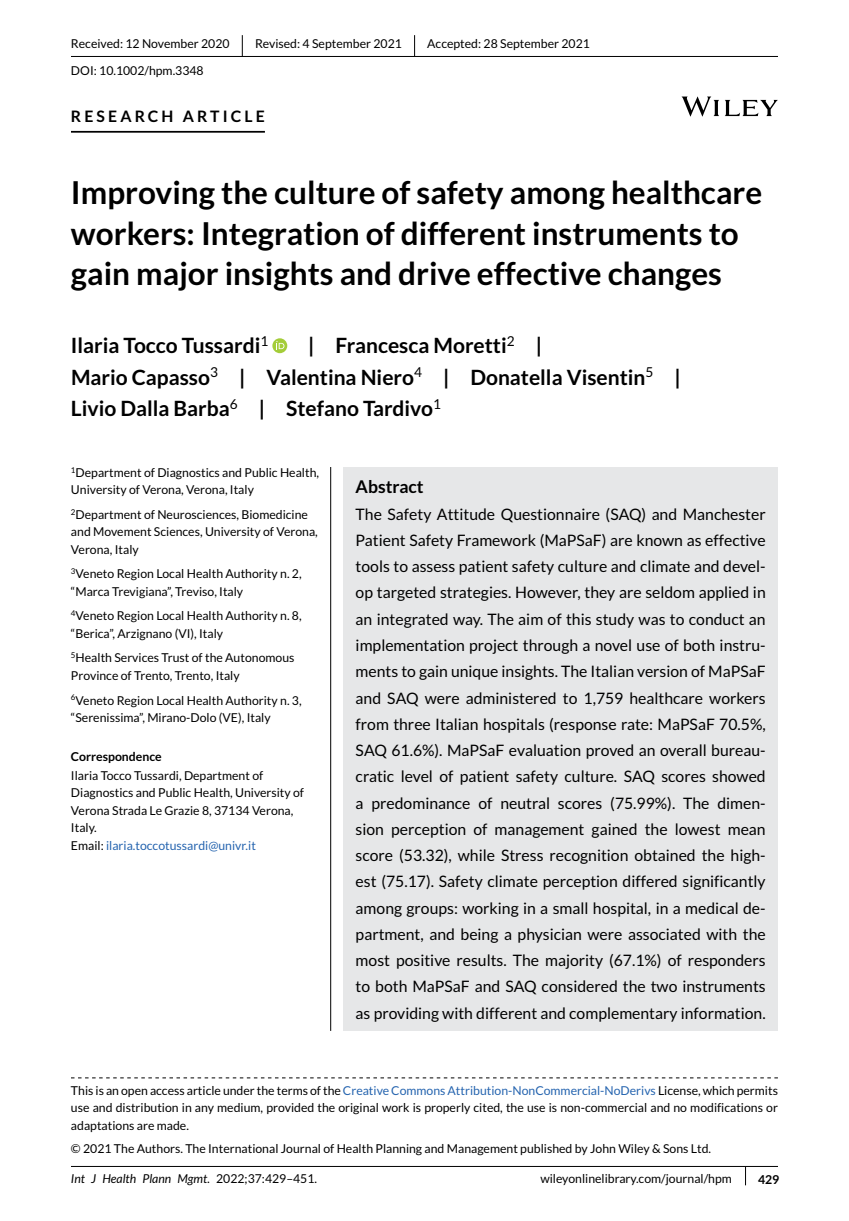
<style>
.page{position:relative;width:849px;height:1221px;background:#fff}
.page>*{position:absolute;margin:0;border:0;box-sizing:border-box;transform-origin:0 0}
.t1{font:700 31.5px/40.2px "Lato";color:#000}
.t2{font:700 21px/31.5px "Lato";color:#000}
.t3{font:700 17.5px "Lato";color:#000}
.t4{font:15.75px/26.2px "Lato";color:#000;text-align:justify}
.t5{font:700 15.75px "Lato";letter-spacing:.2em;color:#000}
.t6{font:12.25px/17.5px "Lato";color:#000}
.t7{font:italic 12.25px "Lato";color:#000}
.t8{font:700 12.25px "Lato";color:#000}
.s1{color:#2564af}
.s2{font-style:normal}
</style>
<div class="page">
<div style="left:343px;top:467px;width:434px;height:563px;background:#e6e7e8"></div>
<hr style="left:71px;top:56px;width:706px;height:1px;background:#000">
<hr style="left:71px;top:131px;width:194px;height:2px;background:#000">
<svg style="left:272px;top:338px;width:15px;height:15px"></svg>
<svg style="left:276px;top:341px;width:8px;height:8px"></svg>
<svg style="left:242px;top:35px;width:1px;height:21px"></svg>
<svg style="left:414px;top:35px;width:1px;height:21px"></svg>
<hr style="left:71px;top:1165px;width:706px;height:1px;background:#000">
<svg style="left:71px;top:1077px;width:706px;height:1px"></svg>
<svg style="left:681px;top:96px;width:96px;height:21px"></svg>
<hr style="left:330px;top:467px;width:1px;height:563px;background:#000">
<p class="t6" style="left:71px;top:35px;width:160px">Received: 12 November 2020</p>
<p class="t6" style="left:255px;top:35px;width:148px">Revised: 4 September 2021</p>
<p class="t6" style="left:427px;top:35px;width:164px">Accepted: 28 September 2021</p>
<p class="t6" style="left:71px;top:61px;width:134px">DOI: 10.1002/hpm.3348</p>
<p class="t5" style="left:71px;top:107px;width:195px">RESEARCH ARTICLE</p>
<h1 class="t1" style="left:71px;top:172px;width:692px">Improving the culture of safety among healthcare workers: Integration of different instruments to gain major insights and drive effective changes</h1>
<h2 class="t2" style="left:71px;top:329px;width:611px;text-indent:237px">| Francesca Moretti<sup>2</sup> |<br>Mario Capasso<sup>3</sup> | Valentina Niero<sup>4</sup> | Donatella Visentin<sup>5</sup> |<br>Livio Dalla Barba<sup>6</sup> | Stefano Tardivo<sup>1</sup></h2>
<h2 class="t2" style="left:71px;top:329px;width:199px">Ilaria Tocco Tussardi<sup>1</sup></h2>
<p class="t6" style="left:71px;top:463px;width:249px"><sup>1</sup>Department of Diagnostics and Public Health,<br>University of Verona, Verona, Italy</p>
<p class="t6" style="left:71px;top:505px;width:248px"><sup>2</sup>Department of Neurosciences, Biomedicine and Movement Sciences, University of Verona,<br>Verona, Italy</p>
<p class="t6" style="left:71px;top:565px;width:232px"><sup>3</sup>Veneto Region Local Health Authority n. 2, “Marca Trevigiana”, Treviso, Italy</p>
<p class="t6" style="left:71px;top:607px;width:232px"><sup>4</sup>Veneto Region Local Health Authority n. 8, “Berica”, Arzignano (VI), Italy</p>
<p class="t6" style="left:71px;top:649px;width:225px"><sup>5</sup>Health Services Trust of the Autonomous<br>Province of Trento, Trento, Italy</p>
<p class="t6" style="left:71px;top:691px;width:232px"><sup>6</sup>Veneto Region Local Health Authority n. 3, “Serenissima”, Mirano-Dolo (VE), Italy</p>
<p class="t8" style="left:71px;top:749px;width:92px">Correspondence</p>
<p class="t6" style="left:71px;top:766px;width:234px">Ilaria Tocco Tussardi, Department of Diagnostics and Public Health, University of Verona Strada Le Grazie 8, 37134 Verona, Italy.<br>Email: <span class="s1">ilaria.toccotussardi@univr.it</span></p>
<h3 class="t3" style="left:355px;top:477px;width:69px">Abstract</h3>
<p class="t4" style="left:355px;top:500px;width:411px">The Safety Attitude Questionnaire (SAQ) and Manchester Patient Safety Framework (MaPSaF) are known as effective tools to assess patient safety culture and climate and devel&shy;op targeted strategies. However, they are seldom applied in an integrated way. The aim of this study was to conduct an implementation project through a novel use of both instru&shy;ments to gain unique insights. The Italian version of MaPSaF and SAQ were administered to 1,759 healthcare workers from three Italian hospitals (response rate: MaPSaF 70.5%, SAQ 61.6%). MaPSaF evaluation proved an overall bureau&shy;cratic level of patient safety culture. SAQ scores showed a predominance of neutral scores (75.99%). The dimen&shy;sion perception of management gained the lowest mean score (53.32), while Stress recognition obtained the high&shy;est (75.17). Safety climate perception differed significantly among groups: working in a small hospital, in a medical de&shy;partment, and being a physician were associated with the most positive results. The majority (67.1%) of responders to both MaPSaF and SAQ considered the two instruments as providing with different and complementary information.</p>
<p class="t6" style="left:71px;top:1081px;width:708px;text-align:justify">This is an open access article under the terms of the <span class="s1">Creative Commons Attribution-NonCommercial-NoDerivs</span> License, which permits use and distribution in any medium, provided the original work is properly cited, the use is non-commercial and no modifications or adaptations are made.</p>
<p class="t6" style="left:71px;top:1139px;width:641px">© 2021 The Authors. The International Journal of Health Planning and Management published by John Wiley &amp; Sons Ltd.</p>
<p class="t7" style="left:71px;top:1172px;width:247px">Int J Health Plann Mgmt. <span class="s2">2022;37:429–451.</span></p>
<p class="t6" style="left:540px;top:1170px;width:193px">wileyonlinelibrary.com/journal/hpm</p>
<p class="t8" style="left:758px;top:1171px;width:22px">429</p>
</div>
